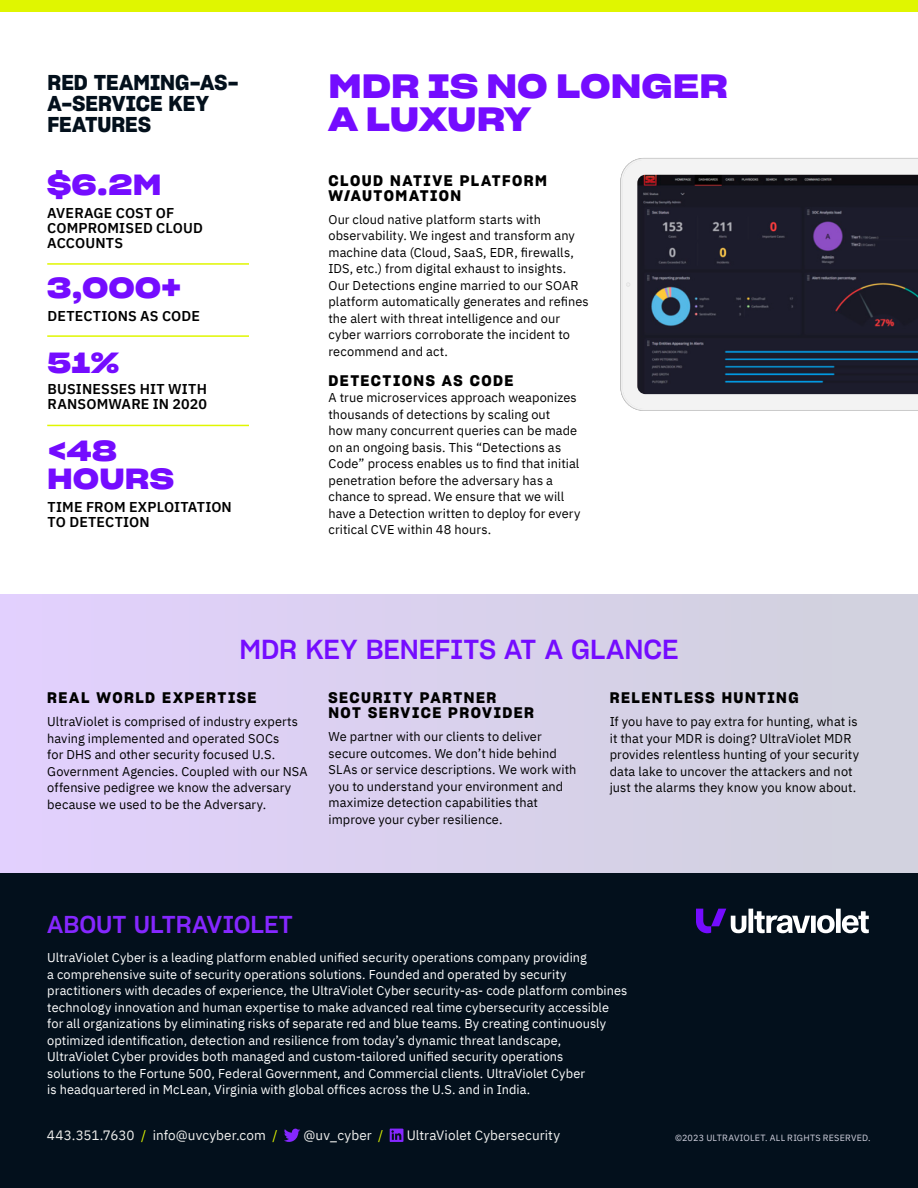
<style>
.page{position:relative;width:918px;height:1188px;background:#fff}
.page>*{position:absolute;margin:0;border:0;box-sizing:border-box;transform-origin:0 0}
.t1{font:33px/33px "Sharp Grotesk Semi Bold 25";color:#740cff}
.t2{font:28.5px/28.5px "Sharp Grotesk Semi Bold 25";color:#740cff}
.t3{font:27px "Sharp Grotesk Medium 20";color:#740cff}
.t4{font:24px "Sharp Grotesk Medium 20";letter-spacing:-.005em;color:#8527ff}
.t5{font:21px/21px "Sharp Grotesk Semi Bold 20";color:#03101c}
.t6{font:15px/15px "Sharp Grotesk Semi Bold 20";letter-spacing:.1em;color:#000}
.t7{font:600 14.25px/15px "IBM Plex Sans";letter-spacing:.01em;color:#000}
.t8{font:13.5px "IBM Plex Sans";letter-spacing:.005em;color:#f1f1ef}
.t9{font:12.75px/16.5px "IBM Plex Sans";letter-spacing:.005em;color:#000}
.t10{font:12.75px/16.5px "IBM Plex Sans";letter-spacing:.005em;color:#fff}
.t11{font:9px "IBM Plex Sans";letter-spacing:.025em;color:#d2d2df}
.s1{color:#e0f600}
</style>
<div class="page">
<div style="left:0;top:594px;width:918px;height:279px;background:#d2d2df"></div>
<div style="left:0;top:594px;width:832px;height:279px;background:linear-gradient(to right,#e2d0fe,#d2d1df)"></div>
<div style="left:0;top:873px;width:918px;height:315px;background:#03101c"></div>
<div style="left:0;top:0;width:918px;height:12px;background:#e0f600"></div>
<hr style="left:47px;top:263px;width:202px;height:2px;background:#e0f600">
<hr style="left:47px;top:335px;width:202px;height:2px;background:#e0f600">
<hr style="left:47px;top:425px;width:202px;height:1px;background:#e0f600">
<div style="left:622px;top:160px;width:296px;height:249px;background:#f3f3f3"></div>
<img style="left:637px;top:175px;width:281px;height:219px">
<svg style="left:626px;top:282px;width:4px;height:5px"></svg>
<svg style="left:284px;top:1129px;width:16px;height:13px"></svg>
<svg style="left:390px;top:1129px;width:13px;height:13px"></svg>
<svg style="left:696px;top:909px;width:173px;height:24px"></svg>
<h3 class="t5" style="left:48px;top:70px;width:193px">RED TEAMING-AS-<br>A-SERVICE KEY<br>FEATURES</h3>
<h1 class="t1" style="left:328px;top:67px;width:401px">MDR IS NO LONGER<br>A LUXURY</h1>
<h2 class="t2" style="left:47px;top:168px;width:116px">$6.2M</h2>
<p class="t7" style="left:47px;top:204px;width:157px">AVERAGE COST OF<br>COMPROMISED CLOUD<br>ACCOUNTS</p>
<h2 class="t2" style="left:47px;top:271px;width:136px">3,000+</h2>
<p class="t7" style="left:48px;top:307px;width:154px">DETECTIONS AS CODE</p>
<h2 class="t2" style="left:48px;top:346px;width:73px">51%</h2>
<p class="t7" style="left:48px;top:380px;width:161px">BUSINESSES HIT WITH<br>RANSOMWARE IN 2020</p>
<h2 class="t2" style="left:47px;top:434px;width:128px">&lt;48<br>HOURS</h2>
<p class="t7" style="left:48px;top:498px;width:186px">TIME FROM EXPLOITATION<br>TO DETECTION</p>
<p class="t6" style="left:328px;top:172px;width:220px">CLOUD NATIVE PLATFORM<br>W/AUTOMATION</p>
<p class="t9" style="left:328px;top:210px;width:262px">Our cloud native platform starts with observability. We ingest and transform any machine data (Cloud, SaaS, EDR, firewalls, IDS, etc.) from digital exhaust to insights.<br>Our Detections engine married to our SOAR platform automatically generates and refines the alert with threat intelligence and our cyber warriors corroborate the incident to recommend and act.</p>
<p class="t6" style="left:328px;top:372px;width:187px">DETECTIONS AS CODE</p>
<p class="t9" style="left:328px;top:389px;width:254px">A true microservices approach weaponizes thousands of detections by scaling out<br>how many concurrent queries can be made on an ongoing basis. This “Detections as Code” process enables us to find that initial penetration before the adversary has a chance to spread. We ensure that we will have a Detection written to deploy for every critical CVE within 48 hours.</p>
<h3 class="t3" style="left:239px;top:626px;width:441px">MDR KEY BENEFITS AT A GLANCE</h3>
<p class="t6" style="left:47px;top:689px;width:211px">REAL WORLD EXPERTISE</p>
<p class="t9" style="left:47px;top:713px;width:262px">UltraViolet is comprised of industry experts having implemented and operated SOCs<br>for DHS and other security focused U.S.<br>Government Agencies. Coupled with our NSA offensive pedigree we know the adversary because we used to be the Adversary.</p>
<p class="t6" style="left:328px;top:689px;width:207px">SECURITY PARTNER<br>NOT SERVICE PROVIDER</p>
<p class="t9" style="left:328px;top:728px;width:249px">We partner with our clients to deliver secure outcomes. We don’t hide behind SLAs or service descriptions. We work with you to understand your environment and maximize detection capabilities that improve your cyber resilience.</p>
<p class="t6" style="left:610px;top:689px;width:190px">RELENTLESS HUNTING</p>
<p class="t9" style="left:610px;top:713px;width:251px">If you have to pay extra for hunting, what is it that your MDR is doing? UltraViolet MDR provides relentless hunting of your security data lake to uncover the attackers and not just the alarms they know you know about.</p>
<h3 class="t4" style="left:47px;top:904px;width:247px">ABOUT ULTRAVIOLET</h3>
<p class="t10" style="left:47px;top:949px;width:582px">UltraViolet Cyber is a leading platform enabled unified security operations company providing<br>a comprehensive suite of security operations solutions. Founded and operated by security practitioners with decades of experience, the UltraViolet Cyber security-as- code platform combines technology innovation and human expertise to make advanced real time cybersecurity accessible for all organizations by eliminating risks of separate red and blue teams. By creating continuously optimized identification, detection and resilience from today’s dynamic threat landscape,<br>UltraViolet Cyber provides both managed and custom-tailored unified security operations<br>solutions to the Fortune 500, Federal Government, and Commercial clients. UltraViolet Cyber<br>is headquartered in McLean, Virginia with global offices across the U.S. and in India.</p>
<p class="t8" style="left:47px;top:1125px;width:232px">443.351.7630 <span class="s1">/</span> info@uvcyber.com <span class="s1">/</span></p>
<p class="t8" style="left:304px;top:1125px;width:81px">@uv_cyber <span class="s1">/</span></p>
<p class="t8" style="left:407px;top:1125px;width:155px">UltraViolet Cybersecurity</p>
<p class="t11" style="left:675px;top:1131px;width:197px">©2023 ULTRAVIOLET. ALL RIGHTS RESERVED.</p>
</div>
